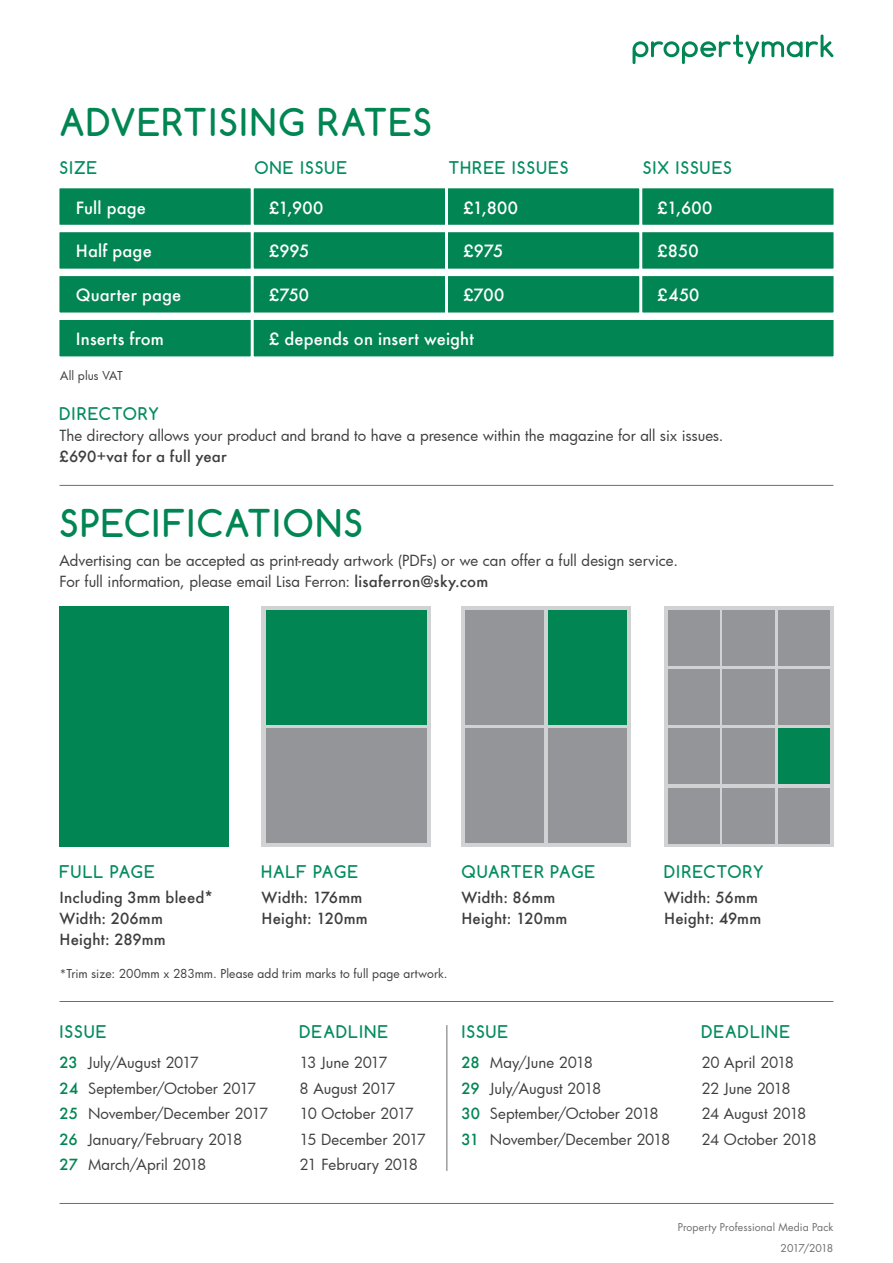
<style>
.page{position:relative;width:893px;height:1263px;background:#fff}
.page>*{position:absolute;margin:0;border:0;box-sizing:border-box;transform-origin:0 0}
.t1{font:700 36px "Comfortaa";letter-spacing:.05em;color:#008553}
.t2{font:700 16.5px "Comfortaa";letter-spacing:.07em;color:#058c60}
.t3{font:500 16.5px "Futura";letter-spacing:.01em;color:#fff}
.t4{font:15px/21px "Futura";letter-spacing:-.005em;color:#3e3e3f}
.t5{font:500 15px/21px "Futura";letter-spacing:.015em;color:#3e3e3f}
.t6{font:12px "Futura";letter-spacing:.005em;color:#3e3e3f}
.t7{font:10.5px/21px "Futura Std";letter-spacing:.01em;color:#6c6d70;text-align:right}
.s1{font-weight:500}
.s2{font-weight:500;color:#008553}
</style>
<div class="page">
<div style="left:58px;top:187px;width:194px;height:39px;background:#008553;border:2px solid #fff"></div>
<div style="left:58px;top:275px;width:194px;height:39px;background:#008553;border:2px solid #fff"></div>
<div style="left:58px;top:231px;width:194px;height:39px;background:#008553;border:2px solid #fff"></div>
<div style="left:58px;top:318px;width:194px;height:40px;background:#008553;border:2px solid #fff"></div>
<div style="left:252px;top:187px;width:194px;height:39px;background:#008553;border:2px solid #fff"></div>
<div style="left:252px;top:275px;width:194px;height:39px;background:#008553;border:2px solid #fff"></div>
<div style="left:252px;top:231px;width:194px;height:39px;background:#008553;border:2px solid #fff"></div>
<div style="left:252px;top:318px;width:583px;height:40px;background:#008553;border:2px solid #fff"></div>
<div style="left:446px;top:187px;width:195px;height:39px;background:#008553;border:2px solid #fff"></div>
<div style="left:446px;top:275px;width:195px;height:39px;background:#008553;border:2px solid #fff"></div>
<div style="left:446px;top:231px;width:195px;height:39px;background:#008553;border:2px solid #fff"></div>
<div style="left:641px;top:187px;width:194px;height:39px;background:#008553;border:2px solid #fff"></div>
<div style="left:641px;top:275px;width:194px;height:39px;background:#008553;border:2px solid #fff"></div>
<div style="left:641px;top:231px;width:194px;height:39px;background:#008553;border:2px solid #fff"></div>
<div style="left:60px;top:606px;width:169px;height:241px;background:#008553"></div>
<div style="left:262px;top:606px;width:169px;height:241px;background:#d1d2d4"></div>
<div style="left:461px;top:606px;width:170px;height:241px;background:#d1d2d4"></div>
<div style="left:664px;top:606px;width:169px;height:241px;background:#d1d2d4"></div>
<div style="left:266px;top:611px;width:161px;height:114px;background:#008553"></div>
<div style="left:548px;top:611px;width:78px;height:114px;background:#008553"></div>
<div style="left:723px;top:611px;width:52px;height:55px;background:#939598"></div>
<div style="left:723px;top:728px;width:52px;height:56px;background:#939598"></div>
<div style="left:778px;top:611px;width:52px;height:55px;background:#939598"></div>
<div style="left:778px;top:728px;width:52px;height:56px;background:#008553"></div>
<div style="left:465px;top:611px;width:79px;height:114px;background:#939598"></div>
<div style="left:668px;top:611px;width:51px;height:55px;background:#939598"></div>
<div style="left:668px;top:728px;width:51px;height:56px;background:#939598"></div>
<div style="left:266px;top:728px;width:161px;height:115px;background:#939598"></div>
<div style="left:548px;top:728px;width:78px;height:115px;background:#939598"></div>
<div style="left:723px;top:669px;width:52px;height:56px;background:#939598"></div>
<div style="left:723px;top:788px;width:52px;height:55px;background:#939598"></div>
<div style="left:778px;top:669px;width:52px;height:56px;background:#939598"></div>
<div style="left:778px;top:788px;width:52px;height:55px;background:#939598"></div>
<div style="left:465px;top:728px;width:79px;height:115px;background:#939598"></div>
<div style="left:668px;top:669px;width:51px;height:56px;background:#939598"></div>
<div style="left:668px;top:788px;width:51px;height:55px;background:#939598"></div>
<hr style="left:60px;top:485px;width:773px;height:1px;background:#6c6d70">
<hr style="left:60px;top:1001px;width:773px;height:1px;background:#6c6d70">
<hr style="left:446px;top:1025px;width:1px;height:146px;background:#6c6d70">
<hr style="left:60px;top:1203px;width:773px;height:1px;background:#6c6d70">
<svg style="left:633px;top:35px;width:200px;height:29px"></svg>
<h1 class="t1" style="left:60px;top:99px;width:374px">ADVERTISING RATES</h1>
<p class="t2" style="left:60px;top:158px;width:39px">SIZE</p>
<p class="t2" style="left:254px;top:158px;width:94px">ONE ISSUE</p>
<p class="t2" style="left:448px;top:158px;width:121px">THREE ISSUES</p>
<p class="t2" style="left:643px;top:158px;width:90px">SIX ISSUES</p>
<p class="t3" style="left:76px;top:196px;width:72px">Full page</p>
<p class="t3" style="left:269px;top:196px;width:56px">£1,900</p>
<p class="t3" style="left:463px;top:196px;width:56px">£1,800</p>
<p class="t3" style="left:658px;top:196px;width:56px">£1,600</p>
<p class="t3" style="left:76px;top:240px;width:77px">Half page</p>
<p class="t3" style="left:269px;top:240px;width:42px">£995</p>
<p class="t3" style="left:463px;top:240px;width:41px">£975</p>
<p class="t3" style="left:658px;top:240px;width:42px">£850</p>
<p class="t3" style="left:76px;top:284px;width:107px">Quarter page</p>
<p class="t3" style="left:269px;top:284px;width:41px">£750</p>
<p class="t3" style="left:463px;top:284px;width:42px">£700</p>
<p class="t3" style="left:658px;top:284px;width:43px">£450</p>
<p class="t3" style="left:76px;top:328px;width:90px">Inserts from</p>
<p class="t6" style="left:60px;top:367px;width:64px">All plus VAT</p>
<p class="t2" style="left:60px;top:403px;width:101px">DIRECTORY</p>
<p class="t4" style="left:60px;top:425px;width:666px">The directory allows your product and brand to have a presence within the magazine for all six issues.</p>
<p class="t5" style="left:60px;top:446px;width:169px">£690+vat for a full year</p>
<p class="t3" style="left:269px;top:328px;width:206px">£ depends on insert weight</p>
<h1 class="t1" style="left:60px;top:501px;width:304px">SPECIFICATIONS</h1>
<p class="t4" style="left:60px;top:549px;width:620px">Advertising can be accepted as print-ready artwork (PDFs) or we can offer a full design service.<br>For full information, please email Lisa Ferron: <span class="s1">lisaferron@sky.com</span></p>
<p class="t2" style="left:60px;top:861px;width:97px">FULL PAGE</p>
<p class="t2" style="left:262px;top:861px;width:98px">HALF PAGE</p>
<p class="t2" style="left:461px;top:861px;width:135px">QUARTER PAGE</p>
<p class="t2" style="left:664px;top:861px;width:101px">DIRECTORY</p>
<p class="t5" style="left:60px;top:887px;width:155px">Including 3mm bleed*<br>Width: 206mm<br>Height: 289mm</p>
<p class="t5" style="left:262px;top:887px;width:108px">Width: 176mm<br>Height: 120mm</p>
<p class="t5" style="left:461px;top:887px;width:108px">Width: 86mm<br>Height: 120mm</p>
<p class="t5" style="left:664px;top:887px;width:99px">Width: 56mm<br>Height: 49mm</p>
<p class="t6" style="left:60px;top:965px;width:389px">*Trim size: 200mm x 283mm. Please add trim marks to full page artwork.</p>
<p class="t2" style="left:60px;top:1022px;width:48px">ISSUE</p>
<p class="t2" style="left:300px;top:1022px;width:90px">DEADLINE</p>
<p class="t4" style="left:60px;top:1052px;width:141px"><span class="s2">23</span> July/August 2017</p>
<p class="t4" style="left:300px;top:1052px;width:90px">13 June 2017</p>
<p class="t4" style="left:60px;top:1077px;width:198px"><span class="s2">24</span> September/October 2017</p>
<p class="t4" style="left:300px;top:1077px;width:98px">8 August 2017</p>
<p class="t4" style="left:60px;top:1103px;width:210px"><span class="s2">25</span> November/December 2017</p>
<p class="t4" style="left:300px;top:1103px;width:116px">10 October 2017</p>
<p class="t4" style="left:60px;top:1128px;width:184px"><span class="s2">26</span> January/February 2018</p>
<p class="t4" style="left:300px;top:1128px;width:128px">15 December 2017</p>
<p class="t4" style="left:60px;top:1154px;width:148px"><span class="s2">27</span> March/April 2018</p>
<p class="t4" style="left:300px;top:1154px;width:120px">21 February 2018</p>
<p class="t2" style="left:461px;top:1022px;width:48px">ISSUE</p>
<p class="t2" style="left:701px;top:1022px;width:90px">DEADLINE</p>
<p class="t4" style="left:461px;top:1052px;width:133px"><span class="s2">28</span> May/June 2018</p>
<p class="t4" style="left:701px;top:1052px;width:94px">20 April 2018</p>
<p class="t4" style="left:461px;top:1077px;width:141px"><span class="s2">29</span> July/August 2018</p>
<p class="t4" style="left:701px;top:1077px;width:91px">22 June 2018</p>
<p class="t4" style="left:461px;top:1103px;width:199px"><span class="s2">30</span> September/October 2018</p>
<p class="t4" style="left:701px;top:1103px;width:107px">24 August 2018</p>
<p class="t4" style="left:461px;top:1128px;width:211px"><span class="s2">31</span> November/December 2018</p>
<p class="t4" style="left:701px;top:1128px;width:117px">24 October 2018</p>
<p class="t7" style="left:678px;top:1216px;width:157px">Property Professional Media Pack<br>2017/2018</p>
</div>
